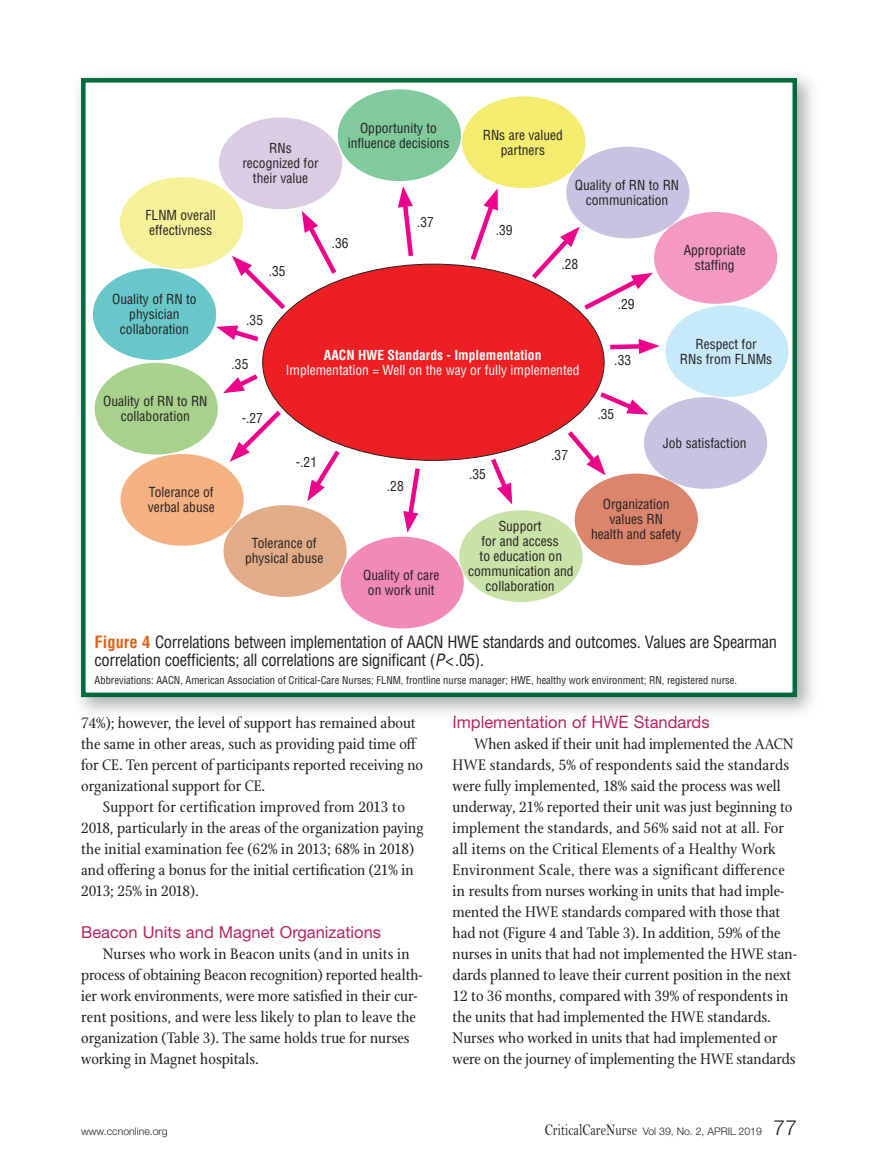
<style>
.page{position:relative;width:878px;height:1175px;background:#fff}
.page>*{position:absolute;margin:0;border:0;box-sizing:border-box;transform-origin:0 0}
.t1{font:16.5px/21px "Stone Print";color:#231f20}
.t2{font:condensed 16.5px/18px "Helvetica LT Std";letter-spacing:-.02em;color:#231f20}
.t3{font:16.5px "Helvetica Neue LT Std";color:#b6255e}
.t4{font:condensed 13.5px/15px "Helvetica LT Std";color:#231f20;text-align:center}
.t5{font:condensed 13.5px "Helvetica LT Std";color:#fff}
.t6{font:700 condensed 13.5px "Helvetica LT Std";color:#fff}
.t7{font:condensed 10.5px "Helvetica LT Std";color:#231f20}
.t8{font:300 10.5px "Helvetica Neue LT Std";color:#231f20}
.s1{font-weight:700;color:#dc641c}
.s2{font-style:italic}
.s3{font-family:"Bell MT Std";font-weight:400;font-size:16.5px}
.s4{font-size:21px}
</style>
<div class="page">
<img style="left:82px;top:716px;width:308px;height:2px">
<img style="left:454px;top:715px;width:246px;height:3px">
<div style="left:81px;top:78px;width:716px;height:619px;border:4px solid #016a3c"></div>
<div style="left:263px;top:264px;width:341px;height:196px;background:#ee1f23;border-radius:50%"></div>
<div style="left:340px;top:536px;width:124px;height:92px;background:#f28ab8;border-radius:50%"></div>
<div style="left:223px;top:505px;width:124px;height:92px;background:#e1ac87;border-radius:50%"></div>
<div style="left:120px;top:454px;width:124px;height:92px;background:#f4b181;border-radius:50%"></div>
<div style="left:95px;top:363px;width:123px;height:91px;background:#a8d18d;border-radius:50%"></div>
<div style="left:120px;top:177px;width:123px;height:92px;background:#f6f199;border-radius:50%"></div>
<div style="left:219px;top:117px;width:123px;height:92px;background:#dbcbe3;border-radius:50%"></div>
<div style="left:338px;top:89px;width:123px;height:92px;background:#80ca9c;border-radius:50%"></div>
<div style="left:462px;top:96px;width:123px;height:92px;background:#f3ec6e;border-radius:50%"></div>
<div style="left:566px;top:147px;width:123px;height:91px;background:#c6c4e1;border-radius:50%"></div>
<div style="left:654px;top:212px;width:123px;height:92px;background:#f499c2;border-radius:50%"></div>
<div style="left:665px;top:305px;width:123px;height:92px;background:#c6eafa;border-radius:50%"></div>
<div style="left:644px;top:397px;width:123px;height:92px;background:#c6c4e1;border-radius:50%"></div>
<div style="left:574px;top:473px;width:124px;height:92px;background:#da856c;border-radius:50%"></div>
<div style="left:459px;top:510px;width:123px;height:92px;background:#c9e2a7;border-radius:50%"></div>
<div style="left:93px;top:268px;width:123px;height:92px;background:#68c8c9;border-radius:50%"></div>
<svg style="left:398px;top:186px;width:16px;height:71px"></svg>
<svg style="left:470px;top:188px;width:28px;height:72px"></svg>
<svg style="left:527px;top:227px;width:126px;height:87px"></svg>
<svg style="left:610px;top:339px;width:49px;height:15px"></svg>
<svg style="left:595px;top:388px;width:53px;height:27px"></svg>
<svg style="left:563px;top:426px;width:42px;height:49px"></svg>
<svg style="left:487px;top:454px;width:26px;height:50px"></svg>
<svg style="left:403px;top:468px;width:17px;height:65px"></svg>
<svg style="left:307px;top:445px;width:37px;height:56px"></svg>
<svg style="left:230px;top:406px;width:55px;height:56px"></svg>
<svg style="left:223px;top:370px;width:40px;height:23px"></svg>
<svg style="left:216px;top:325px;width:43px;height:17px"></svg>
<svg style="left:232px;top:256px;width:58px;height:58px"></svg>
<svg style="left:301px;top:211px;width:36px;height:63px"></svg>
<p class="t4" style="left:146px;top:210px;width:72px;text-align:left">FLNM overall effectivness</p>
<p class="t4" style="left:112px;top:293px;width:86px">Ouality of RN to physician collaboration</p>
<p class="t4" style="left:103px;top:395px;width:106px">Ouality of RN to RN collaboration</p>
<p class="t4" style="left:148px;top:486px;width:69px;text-align:left">Tolerance of verbal abuse</p>
<p class="t4" style="left:242px;top:142px;width:78px">RNs recognized for their value</p>
<p class="t4" style="left:269px;top:265px;width:18px">.35</p>
<p class="t4" style="left:347px;top:122px;width:103px">Opportunity to influence decisions</p>
<p class="t4" style="left:482px;top:129px;width:82px">RNs are valued partners</p>
<p class="t4" style="left:417px;top:216px;width:18px">.37</p>
<p class="t4" style="left:495px;top:224px;width:18px">.39</p>
<p class="t4" style="left:575px;top:179px;width:106px">Quality of RN to RN communication</p>
<p class="t4" style="left:332px;top:237px;width:18px">.36</p>
<p class="t4" style="left:561px;top:258px;width:18px">.28</p>
<p class="t4" style="left:617px;top:299px;width:18px">.29</p>
<p class="t4" style="left:683px;top:244px;width:64px">Appropriate staffing</p>
<p class="t4" style="left:246px;top:314px;width:18px">.35</p>
<p class="t4" style="left:231px;top:358px;width:18px">.35</p>
<p class="t4" style="left:242px;top:412px;width:23px">-.27</p>
<p class="t6" style="left:324px;top:350px;width:219px">AACN HWE Standards - Implementation</p>
<p class="t5" style="left:286px;top:365px;width:295px">Implementation = Well on the way or fully implemented</p>
<p class="t4" style="left:296px;top:457px;width:23px">-.21</p>
<p class="t4" style="left:387px;top:480px;width:18px">.28</p>
<p class="t4" style="left:469px;top:468px;width:18px">.35</p>
<p class="t4" style="left:551px;top:449px;width:18px">.37</p>
<p class="t4" style="left:245px;top:537px;width:80px">Tolerance of physical abuse</p>
<p class="t4" style="left:363px;top:569px;width:78px">Quality of care on work unit</p>
<p class="t4" style="left:468px;top:520px;width:107px">Support<br>for and access<br>to education on communication and collaboration</p>
<p class="t4" style="left:614px;top:354px;width:18px">.33</p>
<p class="t4" style="left:597px;top:408px;width:18px">.35</p>
<p class="t4" style="left:680px;top:338px;width:94px">Respect for<br>RNs from FLNMs</p>
<p class="t4" style="left:662px;top:437px;width:85px">Job satisfaction</p>
<p class="t4" style="left:591px;top:498px;width:91px">Organization values RN<br>health and safety</p>
<p class="t2" style="left:95px;top:635px;width:683px"><span class="s1">Figure 4</span> Correlations between implementation of AACN HWE standards and outcomes. Values are Spearman correlation coefficients; all correlations are significant (<span class="s2">P</span> &lt; .05).</p>
<p class="t7" style="left:95px;top:676px;width:644px">Abbreviations: AACN, American Association of Critical-Care Nurses; FLNM, frontline nurse manager; HWE, healthy work environment; RN, registered nurse.</p>
<p class="t1" style="left:81px;top:711px;width:343px">74%); however, the level of support has remained about the same in other areas, such as providing paid time off for CE. Ten percent of participants reported receiving no organizational support for CE.</p>
<p class="t1" style="left:81px;top:795px;width:344px;text-indent:22px">Support for certification improved from 2013 to 2018, particularly in the areas of the organization paying the initial examination fee (62% in 2013; 68% in 2018) and offering a bonus for the initial certification (21% in 2013; 25% in 2018).</p>
<p class="t3" style="left:81px;top:926px;width:301px">Beacon Units and Magnet Organizations</p>
<p class="t1" style="left:81px;top:942px;width:343px;text-indent:22px">Nurses who work in Beacon units (and in units in process of obtaining Beacon recognition) reported health&shy;ier work environments, were more satisfied in their cur&shy;rent positions, and were less likely to plan to leave the organization (Table 3). The same holds true for nurses working in Magnet hospitals.</p>
<p class="t3" style="left:452px;top:715px;width:258px">Implementation of HWE Standards</p>
<p class="t1" style="left:452px;top:732px;width:346px;text-indent:22px">When asked if their unit had implemented the AACN HWE standards, 5% of respondents said the standards were fully implemented, 18% said the process was well underway, 21% reported their unit was just beginning to implement the standards, and 56% said not at all. For all items on the Critical Elements of a Healthy Work Environment Scale, there was a significant difference in results from nurses working in units that had imple&shy;mented the HWE standards compared with those that had not (Figure 4 and Table 3). In addition, 59% of the nurses in units that had not implemented the HWE stan&shy;dards planned to leave their current position in the next 12 to 36 months, compared with 39% of respondents in the units that had implemented the HWE standards.<br>Nurses who worked in units that had implemented or were on the journey of implementing the HWE standards</p>
<p class="t8" style="left:81px;top:1126px;width:88px">www.ccnonline.org</p>
<p class="t8" style="left:545px;top:1126px;width:254px"><span class="s3">CriticalCareNurse</span> Vol 39, No. 2, APRIL 2019 <span class="s4">77</span></p>
</div>
